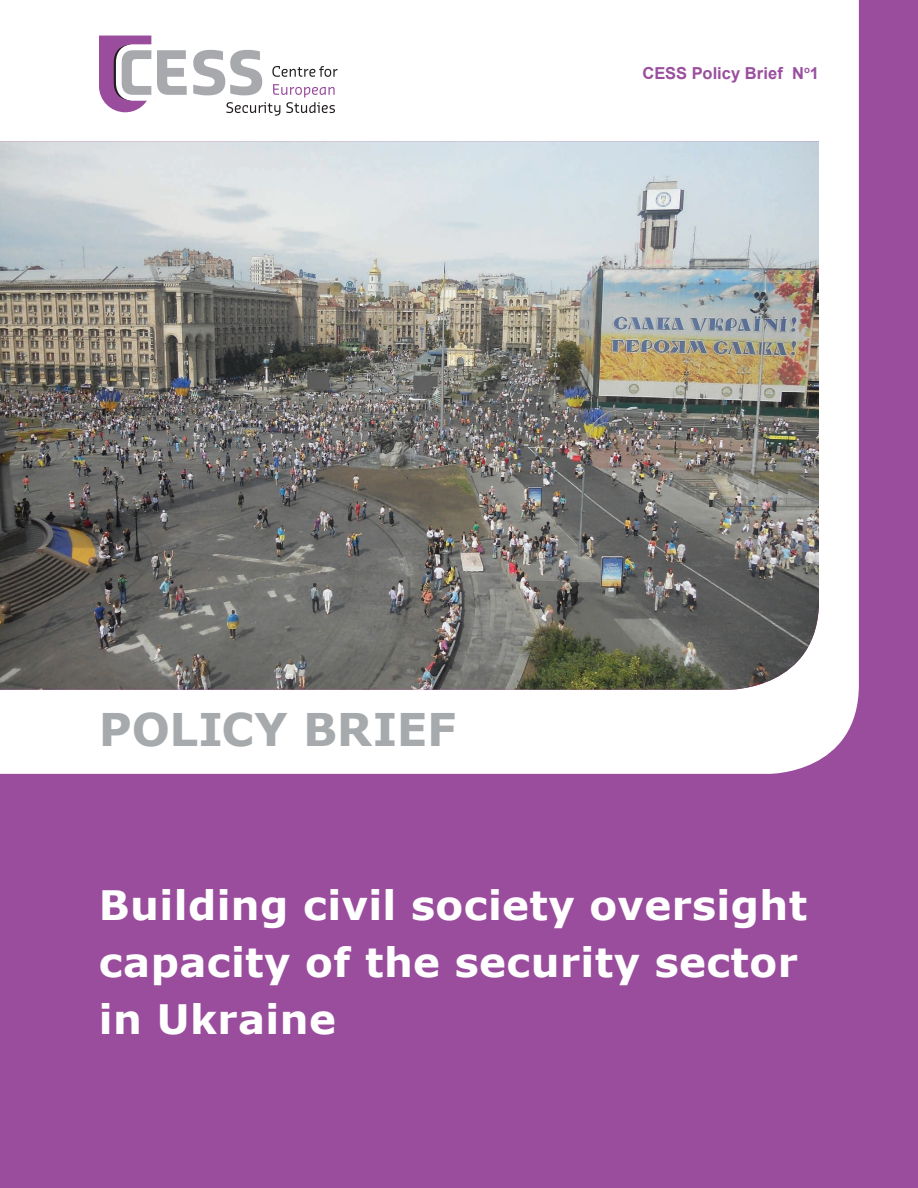
<style>
.page{position:relative;width:918px;height:1188px;background:#9a4c9d}
.page>*{position:absolute;margin:0;border:0;box-sizing:border-box;transform-origin:0 0}
.t1{font:700 45px "Verdana";letter-spacing:-.005em;color:#a7aaac}
.t2{font:700 40.5px/57px "Verdana";letter-spacing:.01em;color:#fff}
.t3{font:700 16.5px "Arial";letter-spacing:.005em;color:#9a4e9e}
</style>
<div class="page">
<div style="left:0;top:0;width:859px;height:774px;background:#fff"></div>
<img style="left:0;top:141px;width:819px;height:549px">
<svg style="left:157px;top:50px;width:30px;height:45px"></svg>
<svg style="left:193px;top:50px;width:145px;height:66px;background:#e1dfe1"></svg>
<svg style="left:99px;top:36px;width:52px;height:76px"></svg>
<p class="t3" style="left:643px;top:62px;width:178px">CESS Policy Brief N<sup>o</sup>1</p>
<p class="t1" style="left:99px;top:700px;width:359px">POLICY BRIEF</p>
<p class="t2" style="left:99px;top:877px;width:710px">Building civil society oversight capacity of the security sector in Ukraine</p>
</div>
